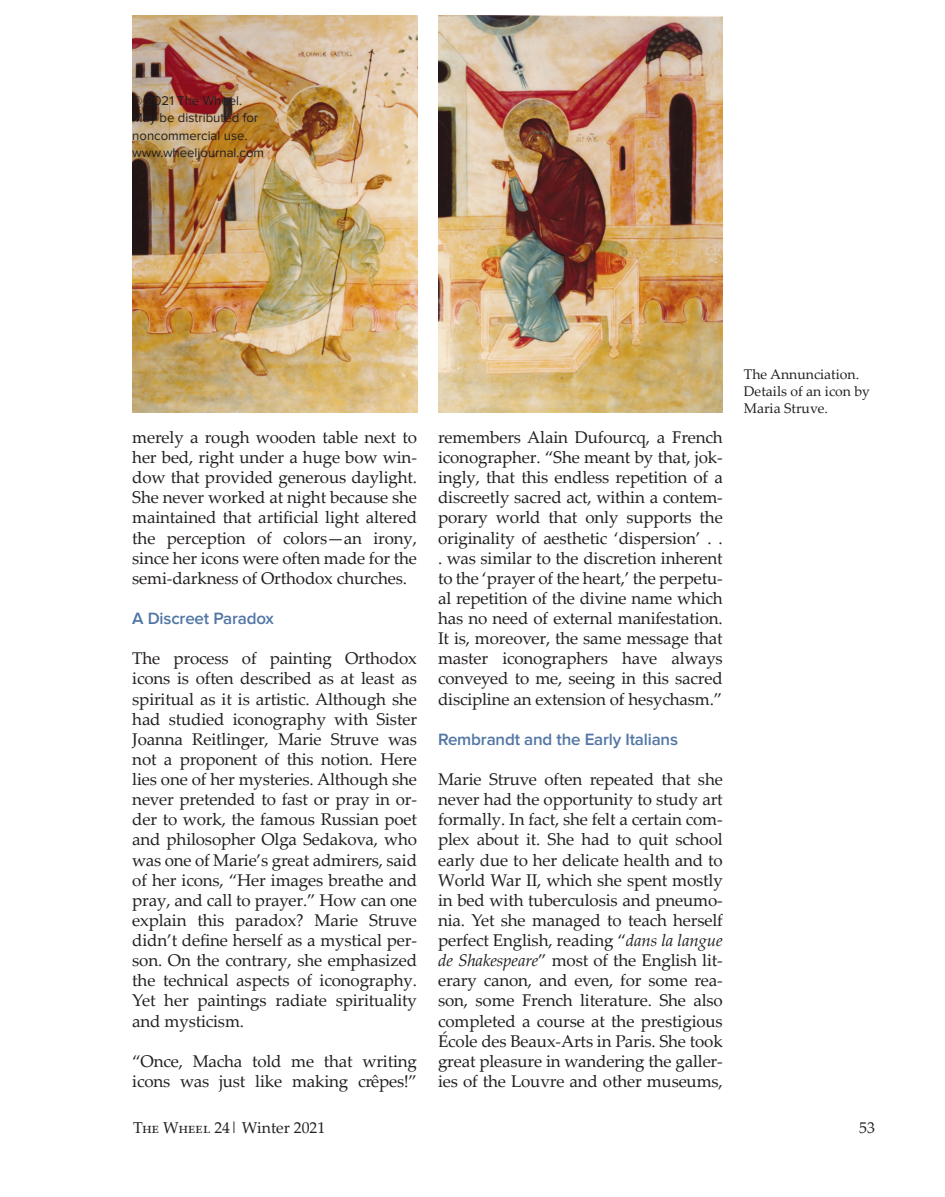
<style>
.page{position:relative;width:945px;height:1197px;background:#fff}
.page>*{position:absolute;margin:0;border:0;box-sizing:border-box;transform-origin:0 0}
.t1{font:16.97px/20.1px "Palatino Linotype";letter-spacing:-.01em;color:#231f20;text-align:justify}
.t2{font:600 16.97px "Proxima Nova";letter-spacing:-.01em;color:#5276a5}
.t3{font:15.75px "Palatino Linotype";color:#231f20}
.t4{font:14px/16.8px "Palatino Linotype";color:#231f20}
.t5{font:13.12px/17.5px "Proxima Nova";color:#231f20}
.s1{font-style:italic}
</style>
<div class="page">
<img style="left:132px;top:16px;width:285px;height:397px">
<img style="left:439px;top:16px;width:284px;height:397px">
<p class="t5" style="left:132px;top:92px;width:133px">© 2021 The Wheel.<br>May be distributed for noncommercial use. www.wheeljournal.com</p>
<p class="t1" style="left:132px;top:426px;width:286px">merely a rough wooden table next to her bed, right under a huge bow win&shy;dow that provided generous daylight.<br>She never worked at night because she maintained that artificial light altered the perception of colors—an irony, since her icons were often made for the semi-darkness of Orthodox churches.</p>
<p class="t2" style="left:132px;top:609px;width:143px">A Discreet Paradox</p>
<p class="t1" style="left:132px;top:648px;width:286px">The process of painting Orthodox icons is often described as at least as spiritual as it is artistic. Although she had studied iconography with Sister Joanna Reitlinger, Marie Struve was not a proponent of this notion. Here lies one of her mysteries. Although she never pretended to fast or pray in or&shy;der to work, the famous Russian poet and philosopher Olga Sedakova, who was one of Marie’s great admirers, said of her icons, “Her images breathe and pray, and call to prayer.” How can one explain this paradox? Marie Struve didn’t define herself as a mystical per&shy;son. On the contrary, she emphasized the technical aspects of iconography.<br>Yet her paintings radiate spirituality and mysticism.</p>
<p class="t1" style="left:132px;top:1050px;width:286px">“Once, Macha told me that writing icons was just like making crêpes!”</p>
<p class="t1" style="left:438px;top:426px;width:286px">remembers Alain Dufourcq, a French iconographer. “She meant by that, jok&shy;ingly, that this endless repetition of a discreetly sacred act, within a contem&shy;porary world that only supports the originality of aesthetic ‘dispersion’ . . . was similar to the discretion inherent to the ‘prayer of the heart,’ the perpetu&shy;al repetition of the divine name which has no need of external manifestation.<br>It is, moreover, the same message that master iconographers have always conveyed to me, seeing in this sacred discipline an extension of hesychasm.”</p>
<p class="t2" style="left:438px;top:729px;width:242px">Rembrandt and the Early Italians</p>
<p class="t1" style="left:438px;top:769px;width:286px">Marie Struve often repeated that she never had the opportunity to study art formally. In fact, she felt a certain com&shy;plex about it. She had to quit school early due to her delicate health and to World War II, which she spent mostly in bed with tuberculosis and pneumo&shy;nia. Yet she managed to teach herself perfect English, reading “<span class="s1">dans la langue de Shakespeare</span>” most of the English lit&shy;erary canon, and even, for some rea&shy;son, some French literature. She also completed a course at the prestigious École des Beaux-Arts in Paris. She took great pleasure in wandering the galler&shy;ies of the Louvre and other museums,</p>
<p class="t4" style="left:744px;top:366px;width:128px">The Annunciation.<br>Details of an icon by<br>Maria Struve.</p>
<p class="t3" style="left:133px;top:1117px;width:194px">The Wheel 24| Winter 2021</p>
<p class="t3" style="left:859px;top:1117px;width:17px">53</p>
</div>
